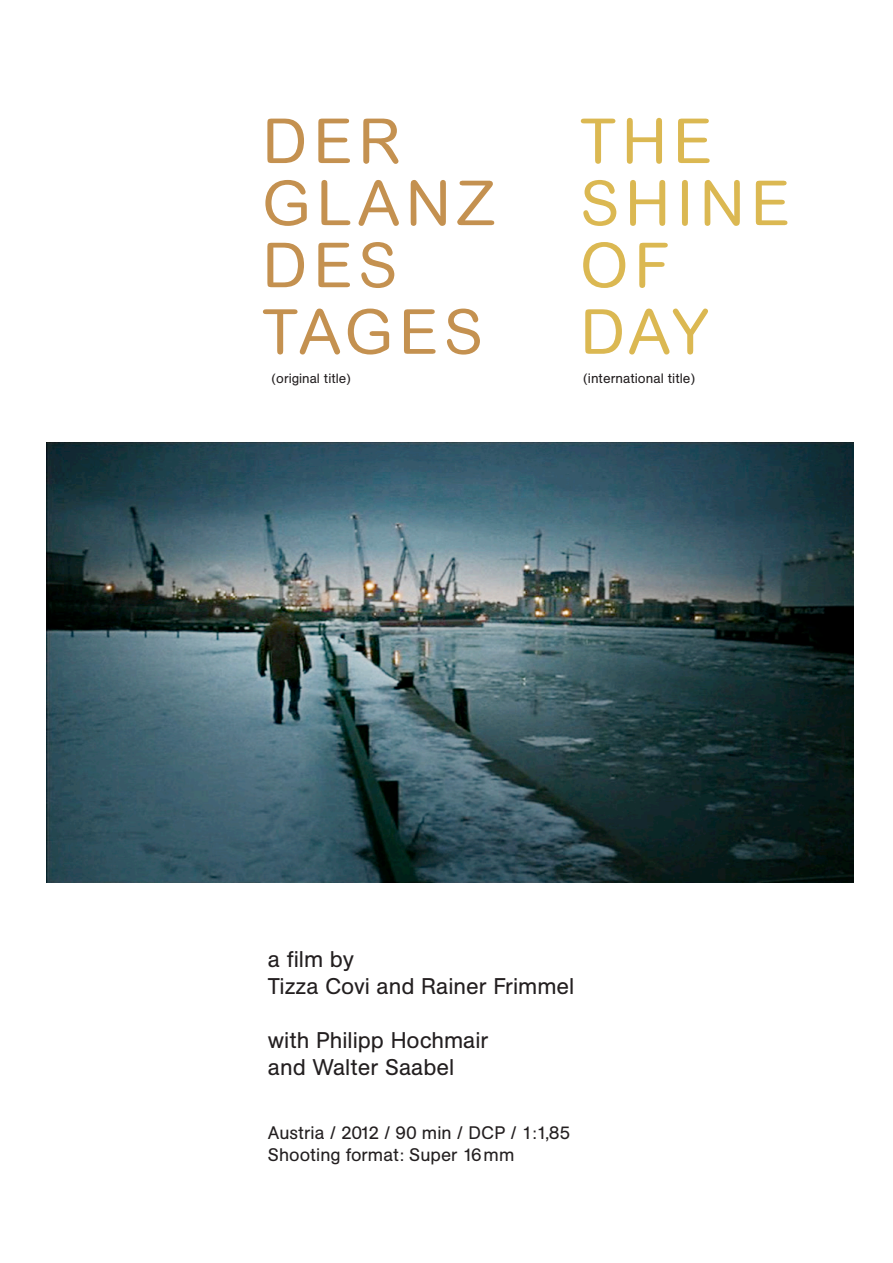
<style>
.page{position:relative;width:893px;height:1263px;background:#fff}
.page>*{position:absolute;margin:0;border:0;box-sizing:border-box;transform-origin:0 0}
.t1{font:62.1px/63.6px "Arial Rounded MT";letter-spacing:.09em;color:#c49150}
.t2{font:62.1px/63.6px "Arial Rounded MT";letter-spacing:.09em;color:#dbb852}
.t3{font:22.5px/27px "SG Next BSK";color:#231f20}
.t4{font:18px/21.6px "SG Next BSK";color:#231f20}
.t5{font:13.5px "SG Next BSK";color:#231f20}
.t6{font:13.35px "SG Next BSK";color:#231f20}
</style>
<div class="page">
<img style="left:47px;top:442px;width:806px;height:440px">
<h1 class="t1" style="left:262px;top:109px;width:235px">DER<br>GLANZ<br>DES<br>TAGES</h1>
<p class="t6" style="left:272px;top:370px;width:81px">(original title)</p>
<h1 class="t2" style="left:580px;top:109px;width:211px">THE<br>SHINE<br>OF<br>DAY</h1>
<p class="t5" style="left:583px;top:370px;width:114px">(international title)</p>
<p class="t3" style="left:268px;top:946px;width:308px">a film by<br>Tizza Covi and Rainer Frimmel</p>
<p class="t3" style="left:268px;top:1027px;width:222px">with Philipp Hochmair and Walter Saabel</p>
<p class="t4" style="left:268px;top:1123px;width:303px">Austria / 2012 / 90 min / DCP / 1:1,85<br>Shooting format: Super 16mm</p>
</div>
